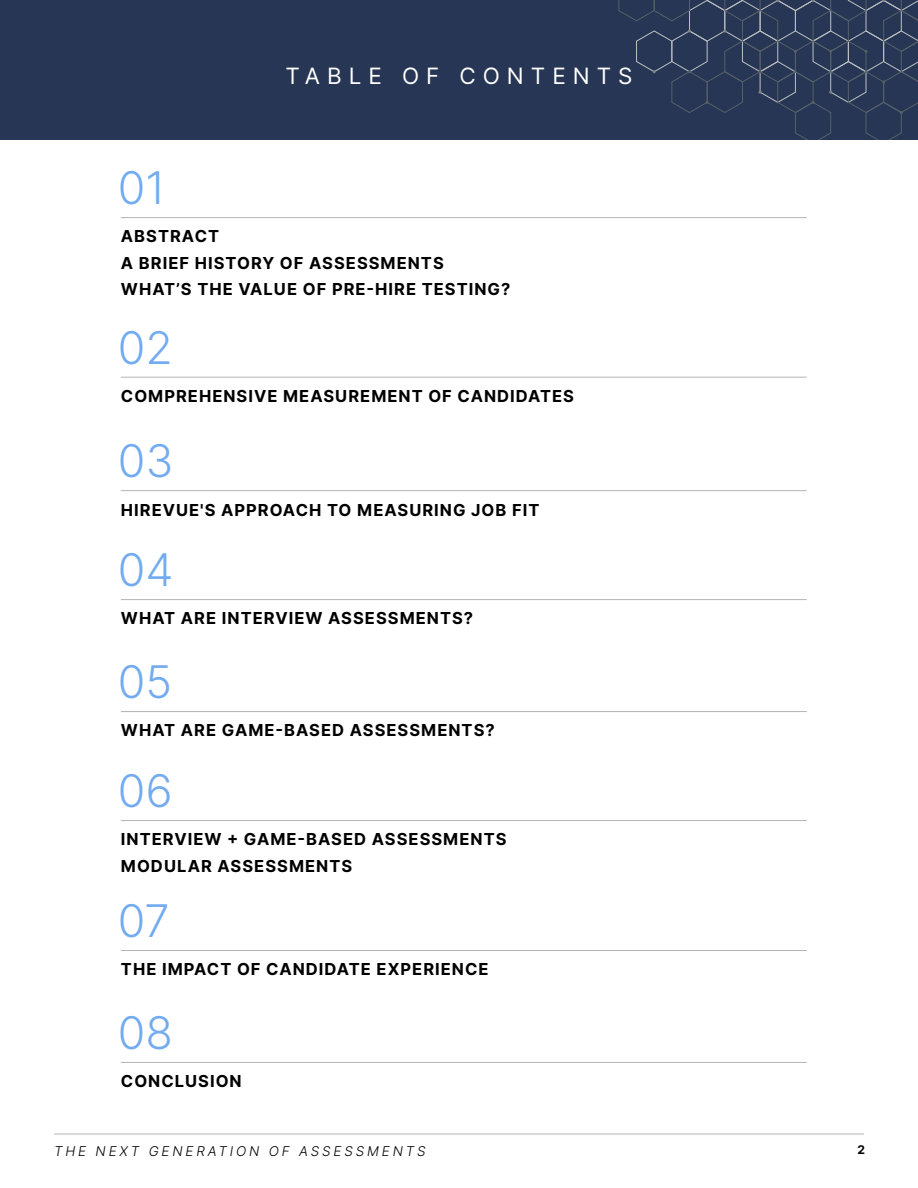
<style>
.page{position:relative;width:918px;height:1188px;background:#fff}
.page>*{position:absolute;margin:0;border:0;box-sizing:border-box;transform-origin:0 0}
.t1{font:300 45px "Inter";color:#73abf0}
.t2{font:22.5px "Inter";letter-spacing:.31em;color:#fff}
.t3{font:700 16.5px/26.2px "Inter";letter-spacing:.06em;color:#000}
.t4{font:italic 300 13.5px "Inter";letter-spacing:.21em;color:#000}
.t5{font:700 12px "Inter";color:#000}
</style>
<div class="page">
<hr style="left:54px;top:1134px;width:810px;height:1px;background:#b3b4b5">
<div style="left:0;top:0;width:918px;height:139px;background:#263654"></div>
<svg style="left:619px;top:0;width:299px;height:139px"></svg>
<hr style="left:121px;top:217px;width:686px;height:1px;background:#b3b4b5">
<hr style="left:121px;top:377px;width:686px;height:1px;background:#b3b4b5">
<hr style="left:121px;top:490px;width:686px;height:1px;background:#b3b4b5">
<hr style="left:121px;top:599px;width:686px;height:1px;background:#b3b4b5">
<hr style="left:121px;top:711px;width:686px;height:1px;background:#b3b4b5">
<hr style="left:121px;top:820px;width:686px;height:1px;background:#b3b4b5">
<hr style="left:121px;top:950px;width:686px;height:1px;background:#b3b4b5">
<hr style="left:121px;top:1062px;width:686px;height:1px;background:#b3b4b5">
<h1 class="t1" style="left:118px;top:156px;width:49px">01</h1>
<h2 class="t2" style="left:285px;top:60px;width:349px">TABLE OF CONTENTS</h2>
<p class="t3" style="left:121px;top:223px;width:391px">ABSTRACT<br>A BRIEF HISTORY OF ASSESSMENTS<br>WHAT’S THE VALUE OF PRE-HIRE TESTING?</p>
<h1 class="t1" style="left:118px;top:316px;width:57px">02</h1>
<p class="t3" style="left:121px;top:383px;width:455px">COMPREHENSIVE MEASUREMENT OF CANDIDATES</p>
<h1 class="t1" style="left:118px;top:429px;width:57px">03</h1>
<p class="t3" style="left:121px;top:496px;width:420px">HIREVUE'S APPROACH TO MEASURING JOB FIT</p>
<h1 class="t1" style="left:118px;top:538px;width:57px">04</h1>
<p class="t3" style="left:121px;top:605px;width:354px">WHAT ARE INTERVIEW ASSESSMENTS?</p>
<h1 class="t1" style="left:118px;top:650px;width:56px">05</h1>
<p class="t3" style="left:121px;top:717px;width:375px">WHAT ARE GAME-BASED ASSESSMENTS?</p>
<h1 class="t1" style="left:118px;top:759px;width:57px">06</h1>
<p class="t3" style="left:121px;top:826px;width:387px">INTERVIEW + GAME-BASED ASSESSMENTS<br>MODULAR ASSESSMENTS</p>
<h1 class="t1" style="left:118px;top:889px;width:54px">07</h1>
<p class="t3" style="left:121px;top:956px;width:369px">THE IMPACT OF CANDIDATE EXPERIENCE</p>
<h1 class="t1" style="left:118px;top:1001px;width:57px">08</h1>
<p class="t3" style="left:121px;top:1068px;width:122px">CONCLUSION</p>
<p class="t4" style="left:54px;top:1141px;width:373px">THE NEXT GENERATION OF ASSESSMENTS</p>
<p class="t5" style="left:858px;top:1141px;width:9px">2</p>
</div>
